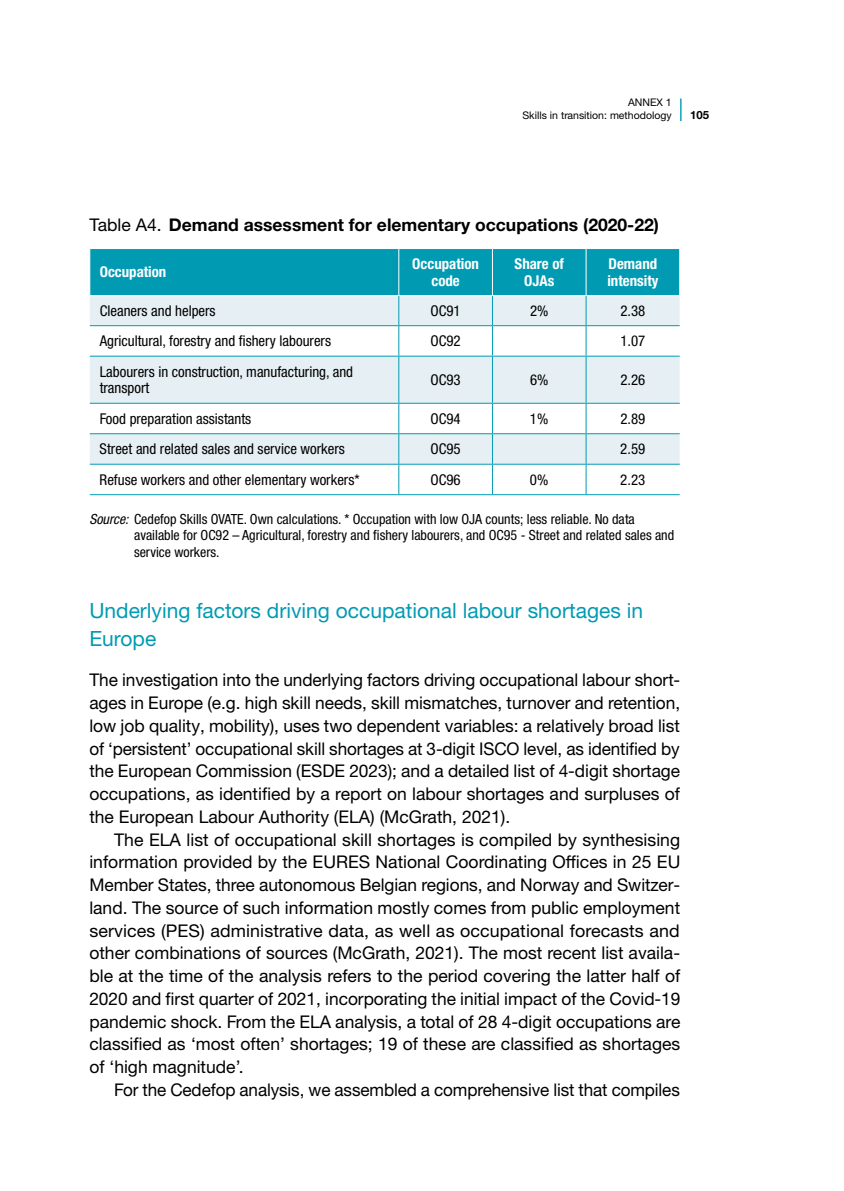
<style>
.page{position:relative;width:844px;height:1191px;background:#fff}
.page>*{position:absolute;margin:0;border:0;box-sizing:border-box;transform-origin:0 0}
.t1{font:21px/28px "Helvetica Neue LTW1 G";color:#009bb3}
.t2{font:17.5px/22.8px "Helvetica Neue LTW1 G";color:#000;text-align:justify}
.t3{font:700 17.5px "Helvetica Neue LTW1 G";color:#000}
.t4{font:condensed 14.88px/16.6px "Helvetica Neue LTW1 G";color:#000}
.t5{font:700 condensed 14.88px/16.6px "Helvetica Neue LTW1 G";color:#fff;text-align:center}
.t6{font:condensed 14px/16.6px "Helvetica Neue LTW1 G";color:#000}
.t7{font:700 11.38px "Helvetica Neue LTW1 G";color:#000}
.t8{font:10.5px/13.1px "Helvetica Neue LTW1 G";color:#000;text-align:right}
.s1{font-weight:400}
.s2{font-style:italic}
</style>
<div class="page">
<svg style="left:680px;top:98px;width:1px;height:23px"></svg>
<svg style="left:90px;top:326px;width:589px;height:138px;fill:#e6f0f4"></svg>
<hr style="left:398px;top:326px;width:1px;height:30px;background:#009bb3">
<hr style="left:492px;top:326px;width:1px;height:30px;background:#009bb3">
<hr style="left:585px;top:326px;width:1px;height:30px;background:#009bb3">
<hr style="left:398px;top:356px;width:1px;height:47px;background:#009bb3">
<hr style="left:492px;top:356px;width:1px;height:47px;background:#009bb3">
<hr style="left:585px;top:356px;width:1px;height:47px;background:#009bb3">
<svg style="left:398px;top:404px;width:1px;height:29px"></svg>
<svg style="left:492px;top:404px;width:1px;height:29px"></svg>
<svg style="left:585px;top:404px;width:1px;height:29px"></svg>
<hr style="left:398px;top:434px;width:1px;height:30px;background:#009bb3">
<hr style="left:492px;top:434px;width:1px;height:30px;background:#009bb3">
<hr style="left:585px;top:434px;width:1px;height:30px;background:#009bb3">
<hr style="left:398px;top:464px;width:1px;height:30px;background:#009bb3">
<hr style="left:492px;top:464px;width:1px;height:30px;background:#009bb3">
<hr style="left:585px;top:464px;width:1px;height:30px;background:#009bb3">
<hr style="left:90px;top:325px;width:309px;height:1px;background:#009bb3">
<hr style="left:399px;top:325px;width:93px;height:1px;background:#009bb3">
<hr style="left:492px;top:325px;width:94px;height:1px;background:#009bb3">
<hr style="left:586px;top:325px;width:93px;height:1px;background:#009bb3">
<hr style="left:90px;top:356px;width:309px;height:1px;background:#009bb3">
<hr style="left:399px;top:356px;width:93px;height:1px;background:#009bb3">
<hr style="left:492px;top:356px;width:94px;height:1px;background:#009bb3">
<hr style="left:586px;top:356px;width:93px;height:1px;background:#009bb3">
<hr style="left:90px;top:403px;width:309px;height:1px;background:#009bb3">
<hr style="left:399px;top:403px;width:93px;height:1px;background:#009bb3">
<hr style="left:492px;top:403px;width:94px;height:1px;background:#009bb3">
<hr style="left:586px;top:403px;width:93px;height:1px;background:#009bb3">
<hr style="left:90px;top:433px;width:309px;height:1px;background:#009bb3">
<hr style="left:399px;top:433px;width:93px;height:1px;background:#009bb3">
<hr style="left:492px;top:433px;width:94px;height:1px;background:#009bb3">
<hr style="left:586px;top:433px;width:93px;height:1px;background:#009bb3">
<hr style="left:90px;top:464px;width:309px;height:1px;background:#009bb3">
<hr style="left:399px;top:464px;width:93px;height:1px;background:#009bb3">
<hr style="left:492px;top:464px;width:94px;height:1px;background:#009bb3">
<hr style="left:586px;top:464px;width:93px;height:1px;background:#009bb3">
<hr style="left:90px;top:494px;width:309px;height:1px;background:#009bb3">
<hr style="left:399px;top:494px;width:93px;height:1px;background:#009bb3">
<hr style="left:492px;top:494px;width:94px;height:1px;background:#009bb3">
<hr style="left:586px;top:494px;width:93px;height:1px;background:#009bb3">
<svg style="left:90px;top:248px;width:589px;height:77px;background:#5dbdcd"></svg>
<p class="t8" style="left:522px;top:96px;width:151px">ANNEX 1<br>Skills in transition: methodology</p>
<p class="t7" style="left:690px;top:108px;width:20px">105</p>
<p class="t3" style="left:89px;top:214px;width:571px"><span class="s1">Table A4.</span> Demand assessment for elementary occupations (2020-22)</p>
<p class="t5" style="left:100px;top:264px;width:68px">Occupation</p>
<p class="t5" style="left:412px;top:255px;width:68px">Occupation code</p>
<p class="t5" style="left:514px;top:255px;width:51px">Share of<br>OJAs</p>
<p class="t5" style="left:607px;top:255px;width:52px;text-align:left">Demand intensity</p>
<p class="t4" style="left:100px;top:302px;width:117px">Cleaners and helpers</p>
<p class="t4" style="left:430px;top:302px;width:32px">OC91</p>
<p class="t4" style="left:530px;top:302px;width:20px">2%</p>
<p class="t4" style="left:620px;top:302px;width:26px">2.38</p>
<p class="t4" style="left:100px;top:333px;width:233px">Agricultural, forestry and fishery labourers</p>
<p class="t4" style="left:430px;top:333px;width:32px">OC92</p>
<p class="t4" style="left:620px;top:333px;width:26px">1.07</p>
<p class="t4" style="left:100px;top:363px;width:255px">Labourers in construction, manufacturing, and transport</p>
<p class="t4" style="left:430px;top:371px;width:32px">OC93</p>
<p class="t4" style="left:530px;top:371px;width:20px">6%</p>
<p class="t4" style="left:620px;top:371px;width:26px">2.26</p>
<p class="t4" style="left:100px;top:410px;width:153px">Food preparation assistants</p>
<p class="t4" style="left:430px;top:410px;width:32px">OC94</p>
<p class="t4" style="left:530px;top:410px;width:20px">1%</p>
<p class="t4" style="left:620px;top:410px;width:26px">2.89</p>
<p class="t4" style="left:100px;top:441px;width:247px">Street and related sales and service workers</p>
<p class="t4" style="left:430px;top:441px;width:32px">OC95</p>
<p class="t4" style="left:620px;top:441px;width:26px">2.59</p>
<p class="t4" style="left:100px;top:471px;width:261px">Refuse workers and other elementary workers*</p>
<p class="t4" style="left:430px;top:471px;width:32px">OC96</p>
<p class="t4" style="left:530px;top:471px;width:20px">0%</p>
<p class="t4" style="left:620px;top:471px;width:26px">2.23</p>
<p class="t6" style="left:134px;top:510px;width:541px;text-indent:-45px"><span class="s2">Source:</span> Cedefop Skills OVATE. Own calculations. * Occupation with low OJA counts; less reliable. No data available for OC92 – Agricultural, forestry and fishery labourers, and OC95 - Street and related sales and service workers.</p>
<p class="t1" style="left:89px;top:596px;width:555px">Underlying factors driving occupational labour shortages in<br>Europe</p>
<p class="t2" style="left:89px;top:668px;width:592px">The investigation into the underlying factors driving occupational labour short&shy;ages in Europe (e.g. high skill needs, skill mismatches, turnover and retention, low job quality, mobility), uses two dependent variables: a relatively broad list of ‘persistent’ occupational skill shortages at 3-digit ISCO level, as identified by the European Commission (ESDE 2023); and a detailed list of 4-digit shortage occupations, as identified by a report on labour shortages and surpluses of the European Labour Authority (ELA) (McGrath, 2021).</p>
<p class="t2" style="left:89px;top:828px;width:592px;text-indent:25px">The ELA list of occupational skill shortages is compiled by synthesising information provided by the EURES National Coordinating Offices in 25 EU Member States, three autonomous Belgian regions, and Norway and Switzer&shy;land. The source of such information mostly comes from public employment services (PES) administrative data, as well as occupational forecasts and other combinations of sources (McGrath, 2021). The most recent list availa&shy;ble at the time of the analysis refers to the period covering the latter half of 2020 and first quarter of 2021, incorporating the initial impact of the Covid-19 pandemic shock. From the ELA analysis, a total of 28 4-digit occupations are classified as ‘most often’ shortages; 19 of these are classified as shortages of ‘high magnitude’.</p>
<p class="t2" style="left:114px;top:1078px;width:567px">For the Cedefop analysis, we assembled a comprehensive list that compiles</p>
</div>
